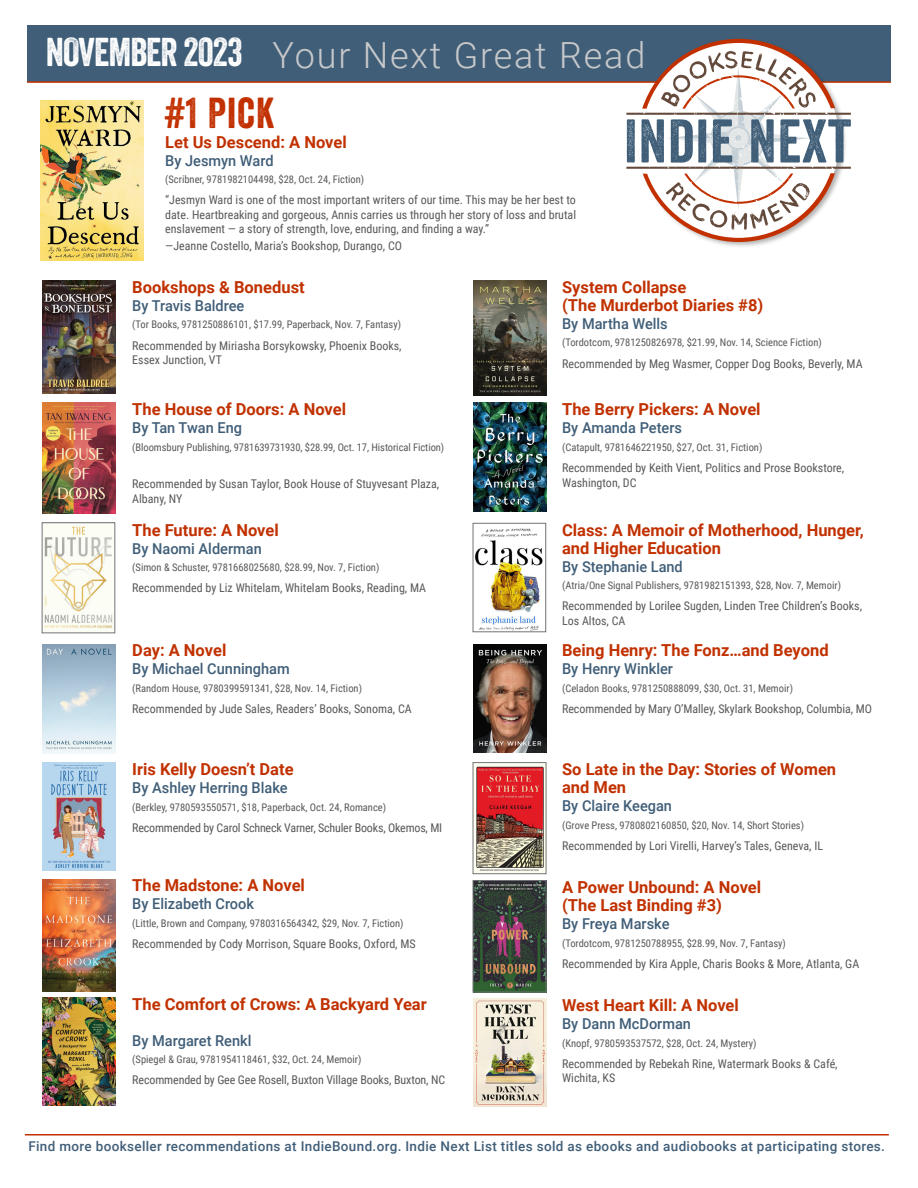
<style>
.page{position:relative;width:918px;height:1188px;background:#fff}
.page>*{position:absolute;margin:0;border:0;box-sizing:border-box;transform-origin:0 0}
.t1{font:42px "Veneer";color:#c23000}
.t2{font:39px "Veneer";letter-spacing:-.025em;color:#fff}
.t3{font:300 36px "Roboto";letter-spacing:.05em;color:#c7c8ca}
.INL_Book_Title{font:700 16.5px/18px "Roboto";color:#c13100}
.INL_Book_Author{font:500 15px "Roboto";color:#405e78}
.t4{font:500 13.5px "Roboto";letter-spacing:.025em;color:#405e78}
.INL_Blurb_Text{font:12px/14.4px "Roboto Condensed";color:#57585a}
.INL_Blurb_Author{font:12px "Roboto Condensed";color:#57585a}
.INL_Publisher_ISBN{font:10.5px "Roboto Condensed";color:#57585a}
</style>
<div class="page">
<img style="left:42px;top:281px;width:73px;height:112px">
<img style="left:42px;top:403px;width:73px;height:110px">
<img style="left:44px;top:525px;width:69px;height:105px">
<div style="left:42px;top:523px;width:73px;height:110px;border:1px solid #727477"></div>
<img style="left:42px;top:644px;width:73px;height:109px">
<img style="left:42px;top:763px;width:73px;height:107px">
<img style="left:42px;top:879px;width:73px;height:112px">
<img style="left:42px;top:997px;width:73px;height:109px">
<img style="left:473px;top:281px;width:73px;height:114px">
<img style="left:473px;top:403px;width:73px;height:108px">
<img style="left:475px;top:528px;width:68px;height:102px">
<div style="left:473px;top:523px;width:73px;height:109px;border:1px solid #727477"></div>
<img style="left:473px;top:644px;width:73px;height:109px">
<img style="left:475px;top:764px;width:69px;height:108px">
<div style="left:473px;top:762px;width:73px;height:112px;border:1px solid #727477"></div>
<img style="left:475px;top:882px;width:69px;height:108px">
<div style="left:473px;top:880px;width:73px;height:112px;border:1px solid #727477"></div>
<img style="left:473px;top:999px;width:73px;height:108px">
<div style="left:27px;top:25px;width:864px;height:57px;background:#405e78"></div>
<hr style="left:27px;top:81px;width:864px;height:2px;background:#c23000">
<div style="left:637px;top:39px;width:210px;height:210px;background:#231f20;opacity:.35"></div>
<svg style="left:626px;top:39px;width:225px;height:203px"></svg>
<img style="left:41px;top:100px;width:103px;height:160px">
<hr style="left:25px;top:1134px;width:864px;height:2px;background:#c23000">
<p class="t2" style="left:46px;top:29px;width:198px">NOVEMBER 2023</p>
<p class="t1" style="left:165px;top:88px;width:110px">#1 Pick</p>
<p class="t3" style="left:273px;top:29px;width:374px">Your Next Great Read</p>
<p class="INL_Book_Title" style="left:165px;top:132px;width:183px">Let Us Descend: A Novel</p>
<p class="INL_Book_Author" style="left:165px;top:150px;width:110px">By Jesmyn Ward</p>
<p class="INL_Publisher_ISBN" style="left:165px;top:172px;width:201px">(Scribner, 9781982104498, $28, Oct. 24, Fiction)</p>
<p class="INL_Blurb_Text" style="left:165px;top:193px;width:412px;text-align:justify">“Jesmyn Ward is one of the most important writers of our time. This may be her best to date. Heartbreaking and gorgeous, Annis carries us through her story of loss and brutal enslavement — a story of strength, love, enduring, and finding a way.”</p>
<p class="INL_Blurb_Author" style="left:165px;top:238px;width:238px">—Jeanne Costello, Maria’s Bookshop, Durango, CO</p>
<p class="INL_Book_Title" style="left:132px;top:277px;width:174px">Bookshops &amp; Bonedust</p>
<p class="INL_Book_Author" style="left:132px;top:295px;width:114px">By Travis Baldree</p>
<p class="INL_Publisher_ISBN" style="left:132px;top:317px;width:270px">(Tor Books, 9781250886101, $17.99, Paperback, Nov. 7, Fantasy)</p>
<p class="INL_Blurb_Text" style="left:132px;top:338px;width:271px">Recommended by Miriasha Borsykowsky, Phoenix Books,<br>Essex Junction, VT</p>
<p class="INL_Book_Title" style="left:132px;top:400px;width:215px">The House of Doors: A Novel</p>
<p class="INL_Book_Author" style="left:132px;top:418px;width:111px">By Tan Twan Eng</p>
<p class="INL_Publisher_ISBN" style="left:132px;top:440px;width:313px">(Bloomsbury Publishing, 9781639731930, $28.99, Oct. 17, Historical Fiction)</p>
<p class="INL_Blurb_Text" style="left:132px;top:476px;width:308px">Recommended by Susan Taylor, Book House of Stuyvesant Plaza,<br>Albany, NY</p>
<p class="INL_Book_Title" style="left:132px;top:520px;width:148px">The Future: A Novel</p>
<p class="INL_Book_Author" style="left:132px;top:538px;width:131px">By Naomi Alderman</p>
<p class="INL_Publisher_ISBN" style="left:132px;top:560px;width:249px">(Simon &amp; Schuster, 9781668025680, $28.99, Nov. 7, Fiction)</p>
<p class="INL_Blurb_Text" style="left:132px;top:581px;width:295px">Recommended by Liz Whitelam, Whitelam Books, Reading, MA</p>
<p class="INL_Book_Title" style="left:132px;top:641px;width:96px">Day: A Novel</p>
<p class="INL_Book_Author" style="left:132px;top:658px;width:159px">By Michael Cunningham</p>
<p class="INL_Publisher_ISBN" style="left:132px;top:681px;width:231px">(Random House, 9780399591341, $28, Nov. 14, Fiction)</p>
<p class="INL_Blurb_Text" style="left:132px;top:701px;width:281px">Recommended by Jude Sales, Readers’ Books, Sonoma, CA</p>
<p class="INL_Book_Title" style="left:132px;top:759px;width:163px">Iris Kelly Doesn’t Date</p>
<p class="INL_Book_Author" style="left:132px;top:777px;width:157px">By Ashley Herring Blake</p>
<p class="INL_Publisher_ISBN" style="left:132px;top:799px;width:255px">(Berkley, 9780593550571, $18, Paperback, Oct. 24, Romance)</p>
<p class="INL_Blurb_Text" style="left:132px;top:820px;width:311px">Recommended by Carol Schneck Varner, Schuler Books, Okemos, MI</p>
<p class="INL_Book_Title" style="left:132px;top:876px;width:174px">The Madstone: A Novel</p>
<p class="INL_Book_Author" style="left:132px;top:894px;width:123px">By Elizabeth Crook</p>
<p class="INL_Publisher_ISBN" style="left:132px;top:916px;width:273px">(Little, Brown and Company, 9780316564342, $29, Nov. 7, Fiction)</p>
<p class="INL_Blurb_Text" style="left:132px;top:936px;width:285px">Recommended by Cody Morrison, Square Books, Oxford, MS</p>
<p class="INL_Book_Title" style="left:132px;top:994px;width:296px">The Comfort of Crows: A Backyard Year</p>
<p class="INL_Book_Author" style="left:132px;top:1030px;width:121px">By Margaret Renkl</p>
<p class="INL_Publisher_ISBN" style="left:132px;top:1052px;width:231px">(Spiegel &amp; Grau, 9781954118461, $32, Oct. 24, Memoir)</p>
<p class="INL_Blurb_Text" style="left:132px;top:1072px;width:314px">Recommended by Gee Gee Rosell, Buxton Village Books, Buxton, NC</p>
<p class="INL_Book_Title" style="left:562px;top:277px;width:203px">System Collapse<br>(The Murderbot Diaries #8)</p>
<p class="INL_Book_Author" style="left:562px;top:313px;width:107px">By Martha Wells</p>
<p class="INL_Publisher_ISBN" style="left:562px;top:335px;width:261px">(Tordotcom, 9781250826978, $21.99, Nov. 14, Science Fiction)</p>
<p class="INL_Blurb_Text" style="left:562px;top:356px;width:302px">Recommended by Meg Wasmer, Copper Dog Books, Beverly, MA</p>
<p class="INL_Book_Title" style="left:562px;top:400px;width:200px">The Berry Pickers: A Novel</p>
<p class="INL_Book_Author" style="left:562px;top:418px;width:121px">By Amanda Peters</p>
<p class="INL_Publisher_ISBN" style="left:562px;top:440px;width:202px">(Catapult, 9781646221950, $27, Oct. 31, Fiction)</p>
<p class="INL_Blurb_Text" style="left:562px;top:460px;width:284px">Recommended by Keith Vient, Politics and Prose Bookstore,<br>Washington, DC</p>
<p class="INL_Book_Title" style="left:562px;top:520px;width:303px">Class: A Memoir of Motherhood, Hunger, and Higher Education</p>
<p class="INL_Book_Author" style="left:562px;top:556px;width:122px">By Stephanie Land</p>
<p class="INL_Publisher_ISBN" style="left:562px;top:578px;width:280px">(Atria/One Signal Publishers, 9781982151393, $28, Nov. 7, Memoir)</p>
<p class="INL_Blurb_Text" style="left:562px;top:599px;width:301px">Recommended by Lorilee Sugden, Linden Tree Children’s Books,<br>Los Altos, CA</p>
<p class="INL_Book_Title" style="left:562px;top:641px;width:268px">Being Henry: The Fonz…and Beyond</p>
<p class="INL_Book_Author" style="left:562px;top:658px;width:112px">By Henry Winkler</p>
<p class="INL_Publisher_ISBN" style="left:562px;top:681px;width:232px">(Celadon Books, 9781250888099, $30, Oct. 31, Memoir)</p>
<p class="INL_Blurb_Text" style="left:562px;top:701px;width:311px">Recommended by Mary O’Malley, Skylark Bookshop, Columbia, MO</p>
<p class="INL_Book_Title" style="left:562px;top:759px;width:276px">So Late in the Day: Stories of Women and Men</p>
<p class="INL_Book_Author" style="left:562px;top:795px;width:111px">By Claire Keegan</p>
<p class="INL_Publisher_ISBN" style="left:562px;top:817px;width:243px">(Grove Press, 9780802160850, $20, Nov. 14, Short Stories)</p>
<p class="INL_Blurb_Text" style="left:562px;top:838px;width:262px">Recommended by Lori Virelli, Harvey’s Tales, Geneva, IL</p>
<p class="INL_Book_Title" style="left:562px;top:877px;width:201px">A Power Unbound: A Novel (The Last Binding #3)</p>
<p class="INL_Book_Author" style="left:562px;top:913px;width:109px">By Freya Marske</p>
<p class="INL_Publisher_ISBN" style="left:562px;top:935px;width:225px">(Tordotcom, 9781250788955, $28.99, Nov. 7, Fantasy)</p>
<p class="INL_Blurb_Text" style="left:562px;top:956px;width:299px">Recommended by Kira Apple, Charis Books &amp; More, Atlanta, GA</p>
<p class="INL_Book_Title" style="left:562px;top:996px;width:178px">West Heart Kill: A Novel</p>
<p class="INL_Book_Author" style="left:562px;top:1013px;width:130px">By Dann McDorman</p>
<p class="INL_Publisher_ISBN" style="left:562px;top:1036px;width:196px">(Knopf, 9780593537572, $28, Oct. 24, Mystery)</p>
<p class="INL_Blurb_Text" style="left:562px;top:1056px;width:277px">Recommended by Rebekah Rine, Watermark Books &amp; Café,<br>Wichita, KS</p>
<p class="t4" style="left:28px;top:1137px;width:858px">Find more bookseller recommendations at IndieBound.org. Indie Next List titles sold as ebooks and audiobooks at participating stores.</p>
</div>
